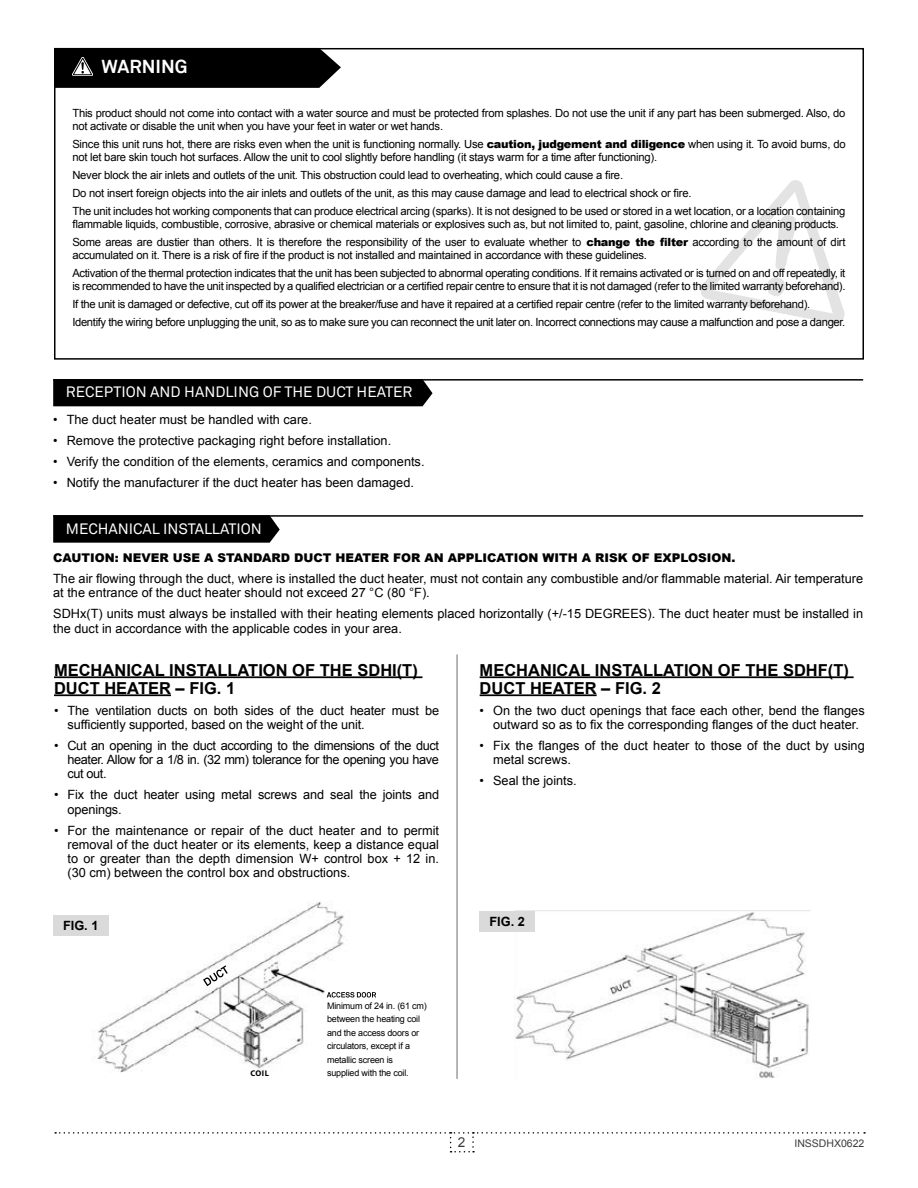
<style>
.page{position:relative;width:918px;height:1188px;background:#fff}
.page>*{position:absolute;margin:0;border:0;box-sizing:border-box;transform-origin:0 0}
.t1{font:700 18.75px "Akkurat";color:#fff}
.t2{font:700 16.5px/18px "Arial";color:#000}
.t3{font:15px "Akkurat";color:#fff}
.t4{font:13.65px "Arial";color:#3c3c3b}
.t5{font:12.75px/14.2px "Arial";color:#000}
.t6{font:700 12.75px "Arial";color:#000}
.t7{font:900 12px "Arial";color:#000}
.t8{font:11.25px/18.1px "Arial";letter-spacing:-.02em;color:#000}
.t9{font:10.5px "Arial";color:#3c3c3b}
.t10{font:9px/13.5px "Arial";letter-spacing:-.02em;color:#000}
.t11{font:700 8.25px "Myriad Pro";color:#000}
.s1{font-weight:900}
</style>
<div class="page">
<svg style="left:55px;top:1132px;width:810px;height:21px"></svg>
<img style="left:66px;top:901px;width:310px;height:172px">
<img style="left:203px;top:965px;width:25px;height:21px">
<img style="left:332px;top:992px;width:39px;height:6px">
<img style="left:515px;top:911px;width:294px;height:167px">
<div style="left:53px;top:915px;width:55px;height:20px;background:#dadada"></div>
<div style="left:480px;top:911px;width:55px;height:21px;background:#dadada"></div>
<svg style="left:700px;top:180px;width:145px;height:144px"></svg>
<hr style="left:54px;top:676px;width:368px;height:2px;background:#000">
<hr style="left:54px;top:694px;width:117px;height:2px;background:#000">
<hr style="left:480px;top:676px;width:374px;height:2px;background:#000">
<hr style="left:480px;top:694px;width:117px;height:2px;background:#000">
<hr style="left:53px;top:379px;width:810px;height:2px;background:#000">
<hr style="left:456px;top:654px;width:2px;height:425px;background:#9d9d9c">
<div style="left:54px;top:48px;width:810px;height:312px;border:2px solid #000"></div>
<svg style="left:54px;top:48px;width:287px;height:40px;background:#0d0d0d"></svg>
<div style="left:53px;top:379px;width:380px;height:27px;background:#000"></div>
<div style="left:53px;top:517px;width:227px;height:26px;background:#000"></div>
<hr style="left:53px;top:515px;width:810px;height:2px;background:#000">
<h1 class="t1" style="left:101px;top:55px;width:88px">WARNING</h1>
<p class="t8" style="left:72px;top:107px;width:775px;line-height:12.8px">This product should not come into contact with a water source and must be protected from splashes. Do not use the unit if any part has been submerged. Also, do not activate or disable the unit when you have your feet in water or wet hands.</p>
<p class="t8" style="left:72px;top:138px;width:775px;line-height:12.8px">Since this unit runs hot, there are risks even when the unit is functioning normally. Use <span class="s1">caution, judgement and diligence</span> when using it. To avoid burns, do not let bare skin touch hot surfaces. Allow the unit to cool slightly before handling (it stays warm for a time after functioning).</p>
<p class="t8" style="left:72px;top:166px;width:775px">Never block the air inlets and outlets of the unit. This obstruction could lead to overheating, which could cause a fire.<br>Do not insert foreign objects into the air inlets and outlets of the unit, as this may cause damage and lead to electrical shock or fire.<br>The unit includes hot working components that can produce electrical arcing (sparks). It is not designed to be used or stored in a wet location, or a location containing</p>
<p class="t8" style="left:72px;top:215px;width:775px">flammable liquids, combustible, corrosive, abrasive or chemical materials or explosives such as, but not limited to, paint, gasoline, chlorine and cleaning products.<br>Some areas are dustier than others. It is therefore the responsibility of the user to evaluate whether to <span class="s1">change the filter</span> according to the amount of dirt</p>
<p class="t8" style="left:72px;top:246px;width:775px">accumulated on it. There is a risk of fire if the product is not installed and maintained in accordance with these guidelines.<br>Activation of the thermal protection indicates that the unit has been subjected to abnormal operating conditions. If it remains activated or is turned on and off repeatedly, it</p>
<p class="t8" style="left:72px;top:277px;width:775px">is recommended to have the unit inspected by a qualified electrician or a certified repair centre to ensure that it is not damaged (refer to the limited warranty beforehand).<br>If the unit is damaged or defective, cut off its power at the breaker/fuse and have it repaired at a certified repair centre (refer to the limited warranty beforehand).<br>Identify the wiring before unplugging the unit, so as to make sure you can reconnect the unit later on. Incorrect connections may cause a malfunction and pose a danger.</p>
<h3 class="t3" style="left:66px;top:383px;width:348px">RECEPTION AND HANDLING OF THE DUCT HEATER</h3>
<p class="t5" style="left:53px;top:412px;width:260px">• The duct heater must be handled with care.</p>
<p class="t5" style="left:53px;top:433px;width:340px">• Remove the protective packaging right before installation.</p>
<p class="t5" style="left:53px;top:454px;width:373px">• Verify the condition of the elements, ceramics and components.</p>
<p class="t5" style="left:53px;top:475px;width:362px">• Notify the manufacturer if the duct heater has been damaged.</p>
<h3 class="t3" style="left:66px;top:520px;width:198px">MECHANICAL INSTALLATION</h3>
<p class="t7" style="left:53px;top:551px;width:684px">CAUTION: NEVER USE A STANDARD DUCT HEATER FOR AN APPLICATION WITH A RISK OF EXPLOSION.</p>
<p class="t5" style="left:53px;top:572px;width:811px">The air flowing through the duct, where is installed the duct heater, must not contain any combustible and/or flammable material. Air temperature at the entrance of the duct heater should not exceed 27 °C (80 °F).</p>
<p class="t5" style="left:53px;top:607px;width:811px">SDHx(T) units must always be installed with their heating elements placed horizontally (+/-15 DEGREES). The duct heater must be installed in the duct in accordance with the applicable codes in your area.</p>
<h2 class="t2" style="left:54px;top:661px;width:365px">MECHANICAL INSTALLATION OF THE SDHI(T)<br>DUCT HEATER – FIG. 1</h2>
<p class="t5" style="left:68px;top:703px;width:373px;text-indent:-14px">• The ventilation ducts on both sides of the duct heater must be sufficiently supported, based on the weight of the unit.</p>
<p class="t5" style="left:68px;top:738px;width:373px;text-align:justify;text-indent:-14px">• Cut an opening in the duct according to the dimensions of the duct heater. Allow for a 1/8 in. (32 mm) tolerance for the opening you have cut out.</p>
<p class="t5" style="left:68px;top:788px;width:373px;text-indent:-14px">• Fix the duct heater using metal screws and seal the joints and openings.</p>
<p class="t5" style="left:68px;top:823px;width:373px;text-align:justify;text-indent:-14px">• For the maintenance or repair of the duct heater and to permit removal of the duct heater or its elements, keep a distance equal to or greater than the depth dimension W+ control box + 12 in. (30 cm) between the control box and obstructions.</p>
<h2 class="t2" style="left:480px;top:661px;width:371px">MECHANICAL INSTALLATION OF THE SDHF(T)<br>DUCT HEATER – FIG. 2</h2>
<p class="t5" style="left:480px;top:703px;width:387px;text-align:center">• On the two duct openings that face each other, bend the flanges outward so as to fix the corresponding flanges of the duct heater.</p>
<p class="t5" style="left:493px;top:738px;width:373px;text-indent:-14px">• Fix the flanges of the duct heater to those of the duct by using metal screws.</p>
<p class="t5" style="left:480px;top:774px;width:99px">• Seal the joints.</p>
<p class="t6" style="left:63px;top:917px;width:37px">FIG. 1</p>
<p class="t6" style="left:489px;top:913px;width:37px">FIG. 2</p>
<p class="t11" style="left:251px;top:1068px;width:20px">COIL</p>
<p class="t10" style="left:327px;top:999px;width:101px">Minimum of 24 in. (61 cm) between the heating coil and the access doors or circulators, except if a metallic screen is supplied with the coil.</p>
<p class="t4" style="left:458px;top:1133px;width:9px">2</p>
<p class="t9" style="left:794px;top:1136px;width:72px">INSSDHX0622</p>
</div>
